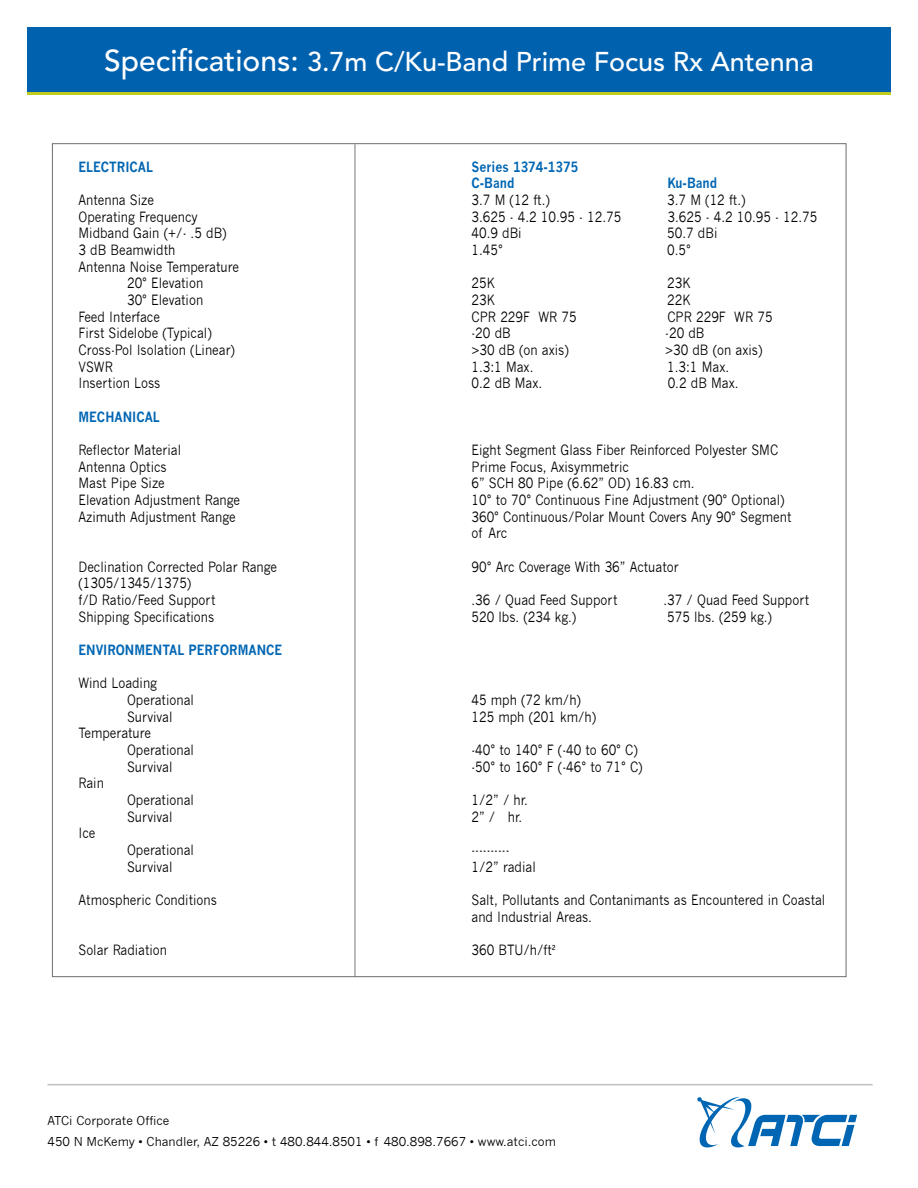
<style>
.page{position:relative;width:918px;height:1188px;background:#fff}
.page>*{position:absolute;margin:0;border:0;box-sizing:border-box;transform-origin:0 0}
.t1{font:500 27px "Avenir";color:#fff}
.t2{font:13.8px/16.6px "News Gothic";color:#000;scale:.88 1}
.t3{font:700 13.8px/16.6px "News Gothic";color:#0066b3;scale:.88 1}
.t4{font:12px/21px "News Gothic";color:#000}
.s1{font-size:30px}
</style>
<div class="page">
<div style="left:27px;top:27px;width:864px;height:65px;background:#0061af"></div>
<hr style="left:27px;top:92px;width:864px;height:2px;background:#c2cb20">
<hr style="left:48px;top:1084px;width:825px;height:1px;background:#bcbec0">
<svg style="left:697px;top:1097px;width:160px;height:51px"></svg>
<hr style="left:355px;top:144px;width:1px;height:833px;background:#6d6e71">
<h1 class="t1" style="left:104px;top:46px;width:711px"><span class="s1">Specifications:</span> 3.7m C/Ku-Band Prime Focus Rx Antenna</h1>
<p class="t3" style="left:79px;top:158px;width:86px">ELECTRICAL</p>
<p class="t2" style="left:79px;top:192px;width:87px">Antenna Size</p>
<p class="t2" style="left:79px;top:208px;width:137px">Operating Frequency</p>
<p class="t2" style="left:79px;top:225px;width:170px">Midband Gain (+/- .5 dB)</p>
<p class="t2" style="left:79px;top:242px;width:112px">3 dB Beamwidth</p>
<p class="t2" style="left:79px;top:258px;width:184px">Antenna Noise Temperature</p>
<p class="t2" style="left:127px;top:275px;width:88px">20° Elevation</p>
<p class="t2" style="left:127px;top:292px;width:88px">30° Elevation</p>
<p class="t2" style="left:79px;top:308px;width:94px">Feed Interface</p>
<p class="t2" style="left:79px;top:325px;width:153px">First Sidelobe (Typical)</p>
<p class="t2" style="left:79px;top:342px;width:179px">Cross-Pol Isolation (Linear)</p>
<p class="t2" style="left:79px;top:358px;width:41px">VSWR</p>
<p class="t2" style="left:79px;top:375px;width:95px">Insertion Loss</p>
<p class="t3" style="left:79px;top:408px;width:94px">MECHANICAL</p>
<p class="t2" style="left:79px;top:442px;width:185px">Reflector Material<br>Antenna Optics<br>Mast Pipe Size<br>Elevation Adjustment Range<br>Azimuth Adjustment Range</p>
<p class="t2" style="left:79px;top:558px;width:227px">Declination Corrected Polar Range (1305/1345/1375)<br>f/D Ratio/Feed Support<br>Shipping Specifications</p>
<p class="t3" style="left:79px;top:641px;width:233px">ENVIRONMENTAL PERFORMANCE</p>
<p class="t2" style="left:79px;top:675px;width:91px">Wind Loading</p>
<p class="t2" style="left:127px;top:692px;width:77px">Operational</p>
<p class="t2" style="left:127px;top:708px;width:53px">Survival</p>
<p class="t2" style="left:79px;top:725px;width:84px">Temperature</p>
<p class="t2" style="left:127px;top:742px;width:77px">Operational</p>
<p class="t2" style="left:127px;top:758px;width:53px">Survival</p>
<p class="t2" style="left:79px;top:775px;width:30px">Rain</p>
<p class="t2" style="left:127px;top:792px;width:77px">Operational</p>
<p class="t2" style="left:127px;top:808px;width:53px">Survival</p>
<p class="t2" style="left:79px;top:825px;width:21px">Ice</p>
<p class="t2" style="left:127px;top:842px;width:77px">Operational</p>
<p class="t2" style="left:127px;top:858px;width:53px">Survival</p>
<p class="t2" style="left:79px;top:892px;width:159px">Atmospheric Conditions</p>
<p class="t2" style="left:79px;top:942px;width:102px">Solar Radiation</p>
<p class="t3" style="left:472px;top:158px;width:123px">Series 1374-1375<br>C-Band</p>
<p class="t3" style="left:667px;top:175px;width:58px">Ku-Band</p>
<p class="t2" style="left:472px;top:192px;width:91px">3.7 M (12 ft.)</p>
<p class="t2" style="left:667px;top:192px;width:91px">3.7 M (12 ft.)</p>
<p class="t2" style="left:472px;top:208px;width:172px">3.625 - 4.2 10.95 - 12.75</p>
<p class="t2" style="left:667px;top:208px;width:172px">3.625 - 4.2 10.95 - 12.75</p>
<p class="t2" style="left:472px;top:225px;width:59px">40.9 dBi</p>
<p class="t2" style="left:667px;top:225px;width:59px">50.7 dBi</p>
<p class="t2" style="left:472px;top:242px;width:37px">1.45°</p>
<p class="t2" style="left:667px;top:242px;width:29px">0.5°</p>
<p class="t2" style="left:472px;top:275px;width:28px">25K</p>
<p class="t2" style="left:667px;top:275px;width:28px">23K</p>
<p class="t2" style="left:472px;top:292px;width:28px">23K</p>
<p class="t2" style="left:667px;top:292px;width:28px">22K</p>
<p class="t2" style="left:472px;top:308px;width:121px">CPR 229F WR 75</p>
<p class="t2" style="left:667px;top:308px;width:121px">CPR 229F WR 75</p>
<p class="t2" style="left:472px;top:325px;width:46px">-20 dB</p>
<p class="t2" style="left:665px;top:325px;width:46px">-20 dB</p>
<p class="t2" style="left:472px;top:342px;width:112px">&gt;30 dB (on axis)</p>
<p class="t2" style="left:665px;top:342px;width:112px">&gt;30 dB (on axis)</p>
<p class="t2" style="left:472px;top:358px;width:72px">1.3:1 Max.</p>
<p class="t2" style="left:667px;top:358px;width:72px">1.3:1 Max.</p>
<p class="t2" style="left:472px;top:375px;width:82px">0.2 dB Max.</p>
<p class="t2" style="left:668px;top:375px;width:82px">0.2 dB Max.</p>
<p class="t2" style="left:472px;top:442px;width:365px">Eight Segment Glass Fiber Reinforced Polyester SMC Prime Focus, Axisymmetric<br>6” SCH 80 Pipe (6.62” OD) 16.83 cm.<br>10° to 70° Continuous Fine Adjustment (90° Optional)<br>360° Continuous/Polar Mount Covers Any 90° Segment of Arc</p>
<p class="t2" style="left:472px;top:558px;width:237px">90° Arc Coverage With 36” Actuator</p>
<p class="t2" style="left:472px;top:592px;width:167px">.36 / Quad Feed Support</p>
<p class="t2" style="left:663px;top:592px;width:167px">.37 / Quad Feed Support</p>
<p class="t2" style="left:472px;top:608px;width:121px">520 lbs. (234 kg.)</p>
<p class="t2" style="left:667px;top:608px;width:121px">575 lbs. (259 kg.)</p>
<p class="t2" style="left:472px;top:692px;width:143px">45 mph (72 km/h)<br>125 mph (201 km/h)</p>
<p class="t2" style="left:472px;top:742px;width:196px">-40° to 140° F (-40 to 60° C) -50° to 160° F (-46° to 71° C)</p>
<p class="t2" style="left:472px;top:792px;width:66px">1/2” / hr.<br>2” / hr.</p>
<p class="t2" style="left:472px;top:842px;width:75px">----------<br>1/2” radial</p>
<p class="t2" style="left:472px;top:892px;width:404px">Salt, Pollutants and Contanimants as Encountered in Coastal and Industrial Areas.</p>
<p class="t2" style="left:472px;top:942px;width:97px">360 BTU/h/ft²</p>
<p class="t4" style="left:48px;top:1111px;width:510px">ATCi Corporate Office<br>450 N McKemy • Chandler, AZ 85226 • t 480.844.8501 • f 480.898.7667 • www.atci.com</p>
</div>
